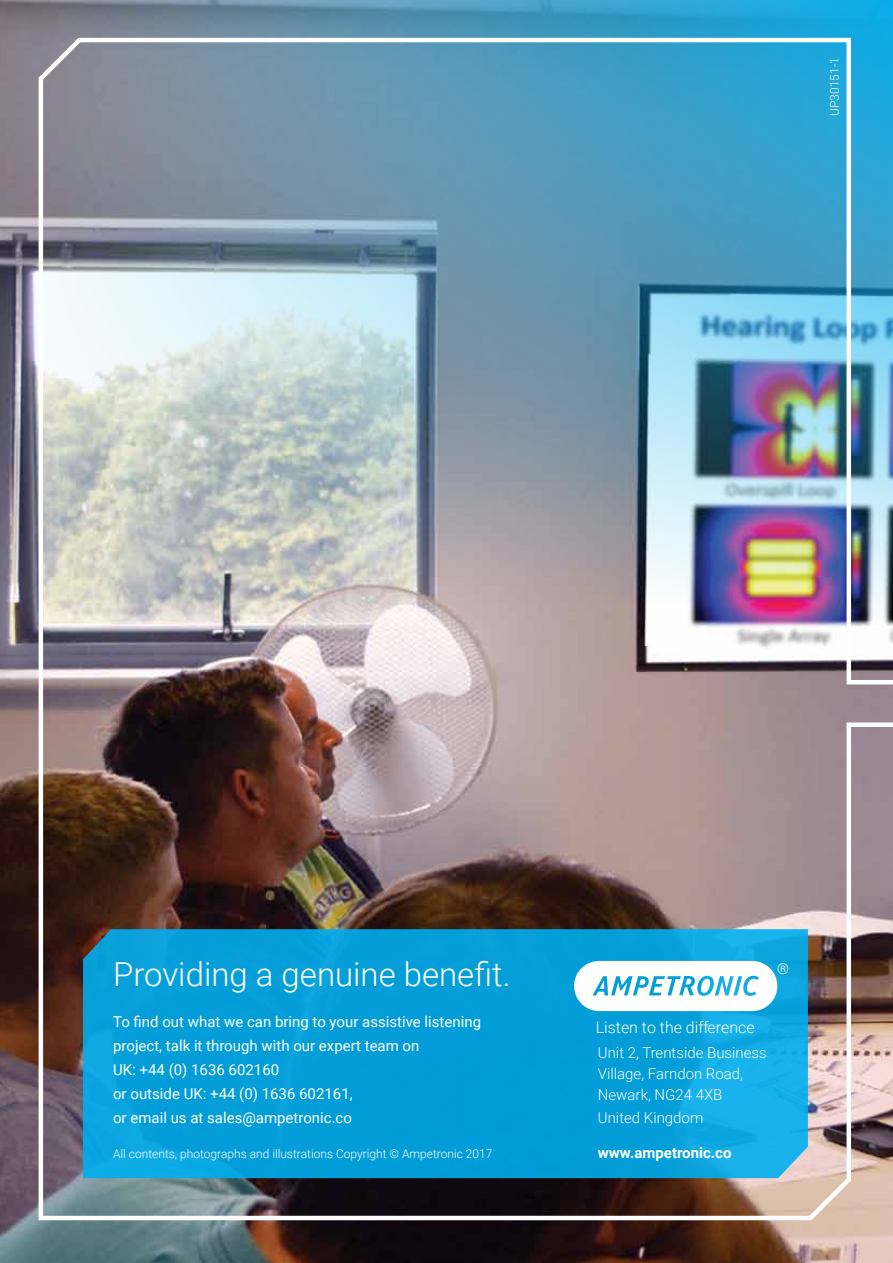
<style>
.page{position:relative;width:893px;height:1263px;background:#fff}
.page>*{position:absolute;margin:0;border:0;box-sizing:border-box;transform-origin:0 0}
.t1{font:300 33px "Roboto";color:#fff}
.t2{font:300 15.9px "Roboto";color:#fff}
.t3{font:15px/24px "Roboto";color:#fff}
.t4{font:300 15px/21px "Roboto";color:#fff}
.t5{font:700 15px "Roboto";color:#fff}
.t6{font:300 12px "Roboto";color:#fff}
</style>
<div class="page">
<img style="left:0;top:884px;width:893px;height:379px">
<img style="left:0;top:0;width:893px;height:884px">
<img style="left:36px;top:36px;width:857px;height:1186px">
<svg style="left:83px;top:929px;width:725px;height:249px;background:#06a0da"></svg>
<svg style="left:574px;top:961px;width:203px;height:50px"></svg>
<p class="t6" style="left:826px;top:116px;width:60px;rotate:-90deg">UP30151-1</p>
<h1 class="t1" style="left:113px;top:951px;width:399px">Providing a genuine benefit.</h1>
<p class="t3" style="left:113px;top:1009px;width:369px">To find out what we can bring to your assistive listening project, talk it through with our expert team on<br>UK: +44 (0) 1636 602160<br>or outside UK: +44 (0) 1636 602161,<br>or email us at sales@ampetronic.co</p>
<p class="t6" style="left:113px;top:1145px;width:381px">All contents, photographs and illustrations Copyright © Ampetronic 2017</p>
<p class="t4" style="left:777px;top:958px;width:14px">®</p>
<p class="t2" style="left:596px;top:1016px;width:160px">Listen to the difference</p>
<p class="t4" style="left:598px;top:1041px;width:170px">Unit 2, Trentside Business<br>Village, Farndon Road,<br>Newark, NG24 4XB</p>
<p class="t4" style="left:598px;top:1106px;width:107px">United Kingdom</p>
<p class="t5" style="left:598px;top:1142px;width:135px">www.ampetronic.co</p>
</div>
